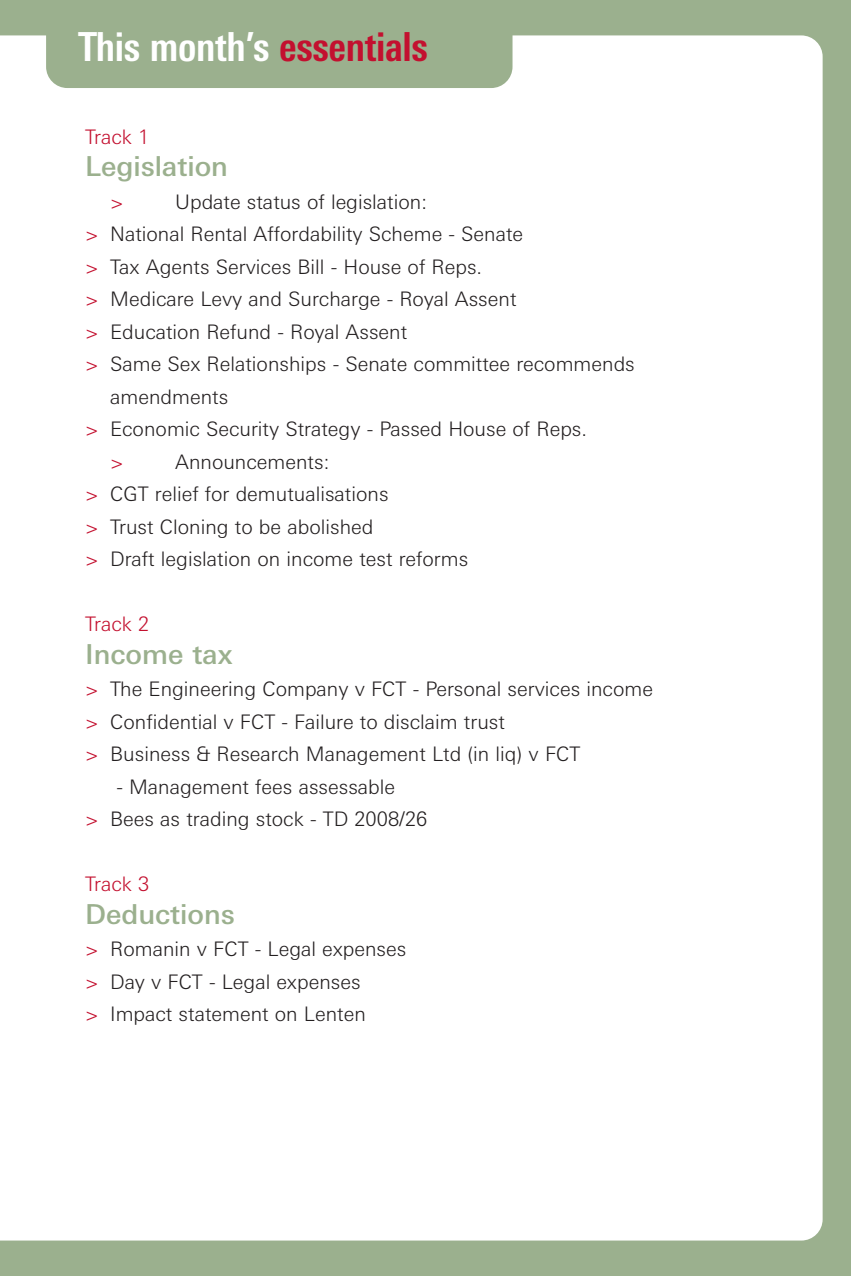
<style>
.page{position:relative;width:851px;height:1276px;background:#fff}
.page>*{position:absolute;margin:0;border:0;box-sizing:border-box;transform-origin:0 0}
.t1{font:700 condensed 40px "Linotype Univers";letter-spacing:-.01em;color:#fff}
.t2{font:500 27.5px "Linotype Univers Basic";color:#9bb08e}
.t3{font:300 20px/32.5px "Linotype Univers Basic";color:#231f20}
.t4{font:300 20px "Linotype Univers Basic";color:#c3102f}
.s1{color:#c3102f}
</style>
<div class="page">
<div style="left:0;top:0;width:850px;height:1276px;background:#9bb08e"></div>
<div style="left:0;top:35px;width:822px;height:1205px;background:#fff"></div>
<div style="left:46px;top:14px;width:466px;height:74px;background:#9bb08e;border-radius:21px"></div>
<h1 class="t1" style="left:78px;top:33px;width:351px">This month’s <span class="s1">essentials</span></h1>
<p class="t4" style="left:85px;top:129px;width:66px">Track 1</p>
<h2 class="t2" style="left:85px;top:156px;width:144px">Legislation</h2>
<p class="t4" style="left:110px;top:194px;width:15px">&gt;</p>
<p class="t3" style="left:175px;top:187px;width:253px">Update status of legislation:</p>
<p class="t3" style="left:85px;top:219px;width:439px"><span class="s1">&gt;</span> National Rental Affordability Scheme - Senate</p>
<p class="t3" style="left:85px;top:252px;width:398px"><span class="s1">&gt;</span> Tax Agents Services Bill - House of Reps.</p>
<p class="t3" style="left:85px;top:284px;width:433px"><span class="s1">&gt;</span> Medicare Levy and Surcharge - Royal Assent</p>
<p class="t3" style="left:85px;top:317px;width:323px"><span class="s1">&gt;</span> Education Refund - Royal Assent</p>
<p class="t3" style="left:85px;top:349px;width:551px"><span class="s1">&gt;</span> Same Sex Relationships - Senate committee recommends</p>
<p class="t3" style="left:110px;top:382px;width:120px">amendments</p>
<p class="t3" style="left:85px;top:414px;width:503px"><span class="s1">&gt;</span> Economic Security Strategy - Passed House of Reps.</p>
<p class="t4" style="left:110px;top:454px;width:15px">&gt;</p>
<p class="t3" style="left:85px;top:447px;width:384px;text-indent:90px">Announcements:<br><span class="s1">&gt;</span> CGT relief for demutualisations<br><span class="s1">&gt;</span> Trust Cloning to be abolished<br><span class="s1">&gt;</span> Draft legislation on income test reforms</p>
<p class="t4" style="left:85px;top:617px;width:66px">Track 2</p>
<h2 class="t2" style="left:85px;top:644px;width:149px">Income tax</h2>
<p class="t3" style="left:85px;top:674px;width:569px"><span class="s1">&gt;</span> The Engineering Company v FCT - Personal services income <span class="s1">&gt;</span> Confidential v FCT - Failure to disclaim trust<br><span class="s1">&gt;</span> Business &amp; Research Management Ltd (in liq) v FCT</p>
<p class="t3" style="left:85px;top:772px;width:344px;text-align:center">- Management fees assessable<br><span class="s1">&gt;</span> Bees as trading stock - TD 2008/26</p>
<p class="t4" style="left:85px;top:877px;width:66px">Track 3</p>
<h2 class="t2" style="left:85px;top:904px;width:151px">Deductions</h2>
<p class="t3" style="left:85px;top:934px;width:323px"><span class="s1">&gt;</span> Romanin v FCT - Legal expenses <span class="s1">&gt;</span> Day v FCT - Legal expenses<br><span class="s1">&gt;</span> Impact statement on Lenten</p>
</div>
